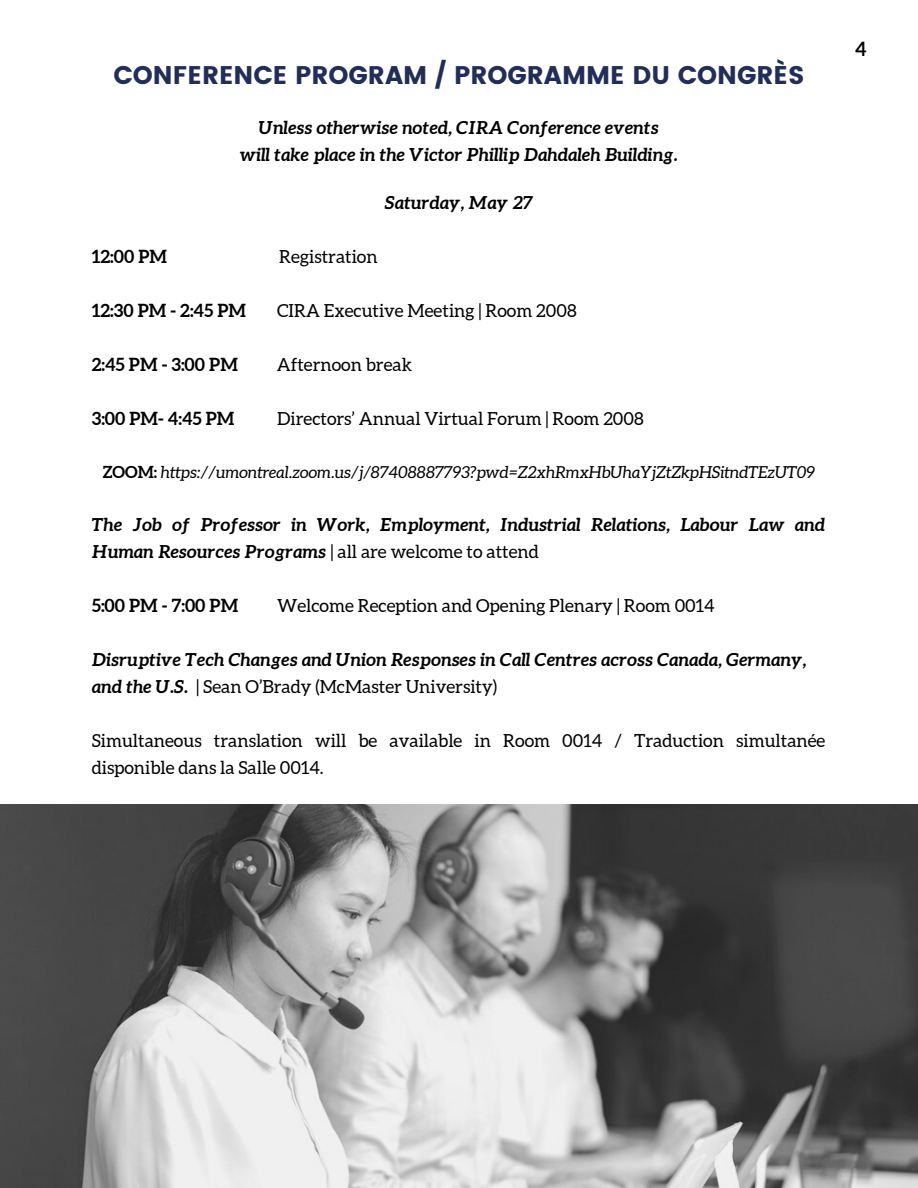
<style>
.page{position:relative;width:918px;height:1188px;background:#fff}
.page>*{position:absolute;margin:0;border:0;box-sizing:border-box;transform-origin:0 0}
.t1{font:25.5px "Poppins";color:#212e57}
.t2{font:700 19.5px "Aleo";color:#000}
.t3{font:italic 700 18px/27px "Aleo";color:#000}
.t4{font:18px/27px "Aleo";color:#000}
.t5{font:700 18px "Aleo";color:#000}
.t6{font:italic 16.5px "Aleo";color:#000}
.s1{font-weight:700;font-style:normal}
.s2{font-weight:400;font-style:normal}
.s3{font-weight:700;font-style:italic}
</style>
<div class="page">
<img style="left:0;top:805px;width:918px;height:383px">
<p class="t1" style="left:113px;top:60px;width:693px">CONFERENCE PROGRAM / PROGRAMME DU CONGRÈS</p>
<p class="t3" style="left:259px;top:114px;width:401px">Unless otherwise noted, CIRA Conference events</p>
<p class="t3" style="left:240px;top:141px;width:439px">will take place in the Victor Phillip Dahdaleh Building.</p>
<p class="t3" style="left:384px;top:189px;width:150px">Saturday, May 27</p>
<p class="t5" style="left:92px;top:246px;width:77px">12:00 PM</p>
<p class="t4" style="left:279px;top:243px;width:100px">Registration</p>
<p class="t5" style="left:92px;top:300px;width:156px">12:30 PM - 2:45 PM</p>
<p class="t4" style="left:277px;top:297px;width:301px">CIRA Executive Meeting | Room 2008</p>
<p class="t5" style="left:92px;top:354px;width:148px">2:45 PM - 3:00 PM</p>
<p class="t4" style="left:277px;top:351px;width:137px">Afternoon break</p>
<p class="t5" style="left:92px;top:408px;width:144px">3:00 PM- 4:45 PM</p>
<p class="t4" style="left:277px;top:405px;width:368px">Directors’ Annual Virtual Forum | Room 2008</p>
<p class="t6" style="left:103px;top:463px;width:714px"><span class="s1">ZOOM:</span> https://umontreal.zoom.us/j/87408887793?pwd=Z2xhRmxHbUhaYjZtZkpHSitndTEzUT09</p>
<p class="t3" style="left:92px;top:511px;width:735px">The Job of Professor in Work, Employment, Industrial Relations, Labour Law and<br>Human Resources Programs <span class="s2">| all are welcome to attend</span></p>
<p class="t5" style="left:92px;top:595px;width:148px">5:00 PM - 7:00 PM</p>
<p class="t4" style="left:277px;top:592px;width:439px">Welcome Reception and Opening Plenary | Room 0014</p>
<p class="t3" style="left:92px;top:646px;width:716px">Disruptive Tech Changes and Union Responses in Call Centres across Canada, Germany,</p>
<p class="t4" style="left:92px;top:673px;width:407px"><span class="s3">and the U.S.</span> | Sean O’Brady (McMaster University)</p>
<p class="t4" style="left:92px;top:727px;width:735px">Simultaneous translation will be available in Room 0014 / Traduction simultanée disponible dans la Salle 0014.</p>
<p class="t2" style="left:855px;top:38px;width:13px">4</p>
</div>
